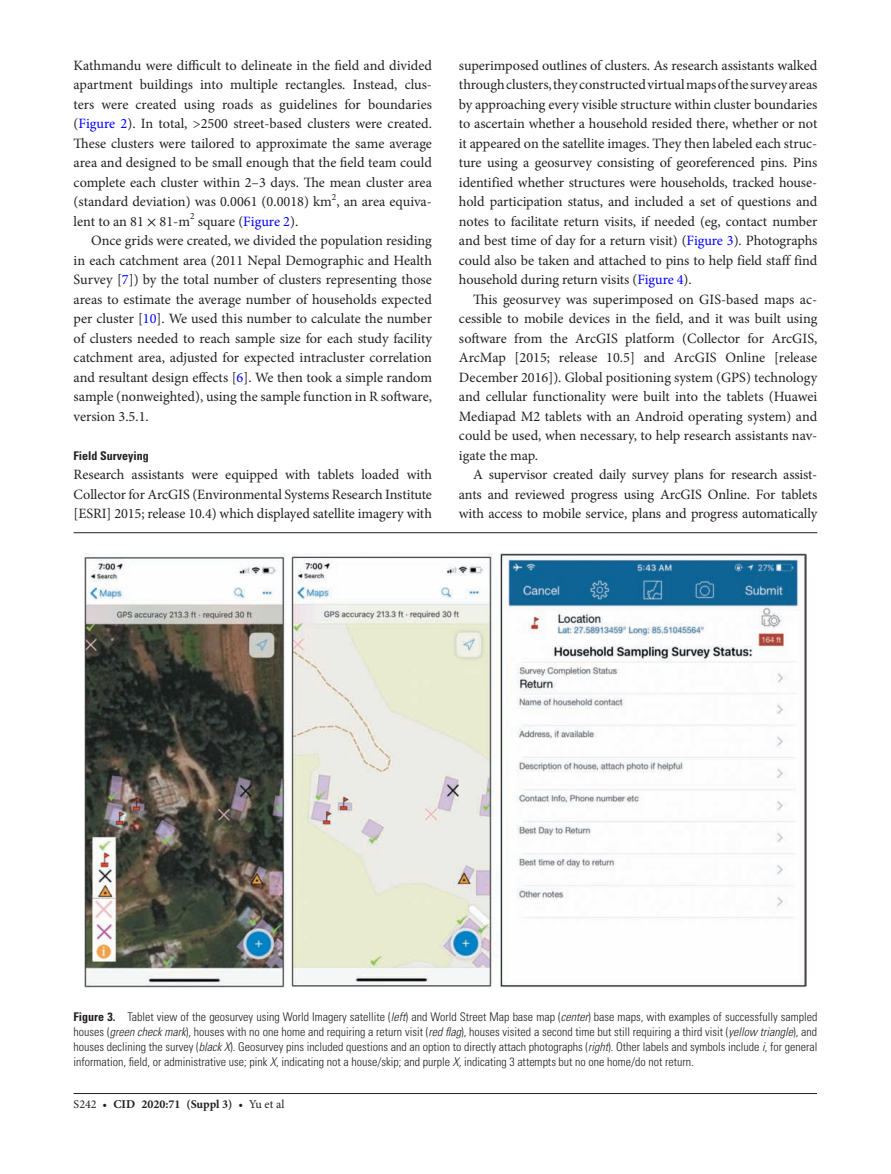
<style>
.page{position:relative;width:891px;height:1174px;background:#fff}
.page>*{position:absolute;margin:0;border:0;box-sizing:border-box;transform-origin:0 0}
.t1{font:14.25px/19.5px "Minion Pro";letter-spacing:-.005em;color:#231f20;text-align:justify}
.t2{font:300 condensed 12px/15px "Univers LT Std";color:#231f20;text-align:justify}
.t3{font:700 12px "Minion Pro";color:#231f20}
.t4{font:700 condensed 12px "Univers LT Std";color:#231f20}
.s1{color:#00f}
.s2{font-family:"STIX General"}
.s3{font-weight:700}
.s4{font-style:italic}
.s5{font-weight:400}
</style>
<div class="page">
<hr style="left:74px;top:1093px;width:743px;height:1px;background:#231f20">
<hr style="left:74px;top:532px;width:743px;height:1px;background:#231f20">
<img style="left:85px;top:554px;width:721px;height:434px">
<p class="t1" style="left:74px;top:55px;width:360px">Kathmandu were difficult to delineate in the field and divided apartment buildings into multiple rectangles. Instead, clus&shy;ters were created using roads as guidelines for boundaries (<span class="s1">Figure 2</span>). In total, &gt;2500 street-based clusters were created.<br>These clusters were tailored to approximate the same average area and designed to be small enough that the field team could complete each cluster within 2–3 days. The mean cluster area (standard deviation) was 0.0061 (0.0018) km<sup>2</sup>, an area equiva&shy;lent to an 81 <span class="s2">×</span> 81-m<sup>2</sup> square (<span class="s1">Figure 2</span>).</p>
<p class="t1" style="left:74px;top:231px;width:360px;text-indent:17px">Once grids were created, we divided the population residing in each catchment area (2011 Nepal Demographic and Health Survey [<span class="s1">7</span>]) by the total number of clusters representing those areas to estimate the average number of households expected per cluster [<span class="s1">10</span>]. We used this number to calculate the number of clusters needed to reach sample size for each study facility catchment area, adjusted for expected intracluster correlation and resultant design effects [<span class="s1">6</span>]. We then took a simple random sample (nonweighted), using the sample function in R software, version 3.5.1.</p>
<p class="t4" style="left:74px;top:448px;width:77px">Field Surveying</p>
<p class="t1" style="left:74px;top:465px;width:360px">Research assistants were equipped with tablets loaded with Collector for ArcGIS (Environmental Systems Research Institute [ESRI] 2015; release 10.4) which displayed satellite imagery with</p>
<p class="t1" style="left:459px;top:55px;width:360px">superimposed outlines of clusters. As research assistants walked through clusters, they constructed virtual maps of the survey areas by approaching every visible structure within cluster boundaries to ascertain whether a household resided there, whether or not it appeared on the satellite images. They then labeled each struc&shy;ture using a geosurvey consisting of georeferenced pins. Pins identified whether structures were households, tracked house&shy;hold participation status, and included a set of questions and notes to facilitate return visits, if needed (eg, contact number and best time of day for a return visit) (<span class="s1">Figure 3</span>). Photographs could also be taken and attached to pins to help field staff find household during return visits (<span class="s1">Figure 4</span>).</p>
<p class="t1" style="left:459px;top:289px;width:360px;text-indent:14px">This geosurvey was superimposed on GIS-based maps ac&shy;cessible to mobile devices in the field, and it was built using software from the ArcGIS platform (Collector for ArcGIS, ArcMap [2015; release 10.5] and ArcGIS Online [release December 2016]). Global positioning system (GPS) technology and cellular functionality were built into the tablets (Huawei Mediapad M2 tablets with an Android operating system) and could be used, when necessary, to help research assistants nav&shy;igate the map.</p>
<p class="t1" style="left:459px;top:465px;width:360px;text-indent:14px">A supervisor created daily survey plans for research assist&shy;ants and reviewed progress using ArcGIS Online. For tablets with access to mobile service, plans and progress automatically</p>
<p class="t2" style="left:74px;top:1010px;width:745px"><span class="s3">Figure 3.</span> Tablet view of the geosurvey using World Imagery satellite (<span class="s4">left</span>) and World Street Map base map (<span class="s4">center</span>) base maps, with examples of successfully sampled houses (<span class="s4">green check mark</span>), houses with no one home and requiring a return visit (<span class="s4">red flag</span>), houses visited a second time but still requiring a third visit (<span class="s4">yellow triangle</span>), and houses declining the survey (<span class="s4">black X</span>). Geosurvey pins included questions and an option to directly attach photographs (<span class="s4">right</span>). Other labels and symbols include <span class="s4">i</span>, for general information, field, or administrative use; pink <span class="s4">X</span>, indicating not a house/skip; and purple <span class="s4">X,</span> indicating 3 attempts but no one home/do not return.</p>
<p class="t3" style="left:74px;top:1095px;width:212px"><span class="s5">S242 •</span> cid 2020:71 (Suppl 3) <span class="s5">• Yu et al</span></p>
</div>
